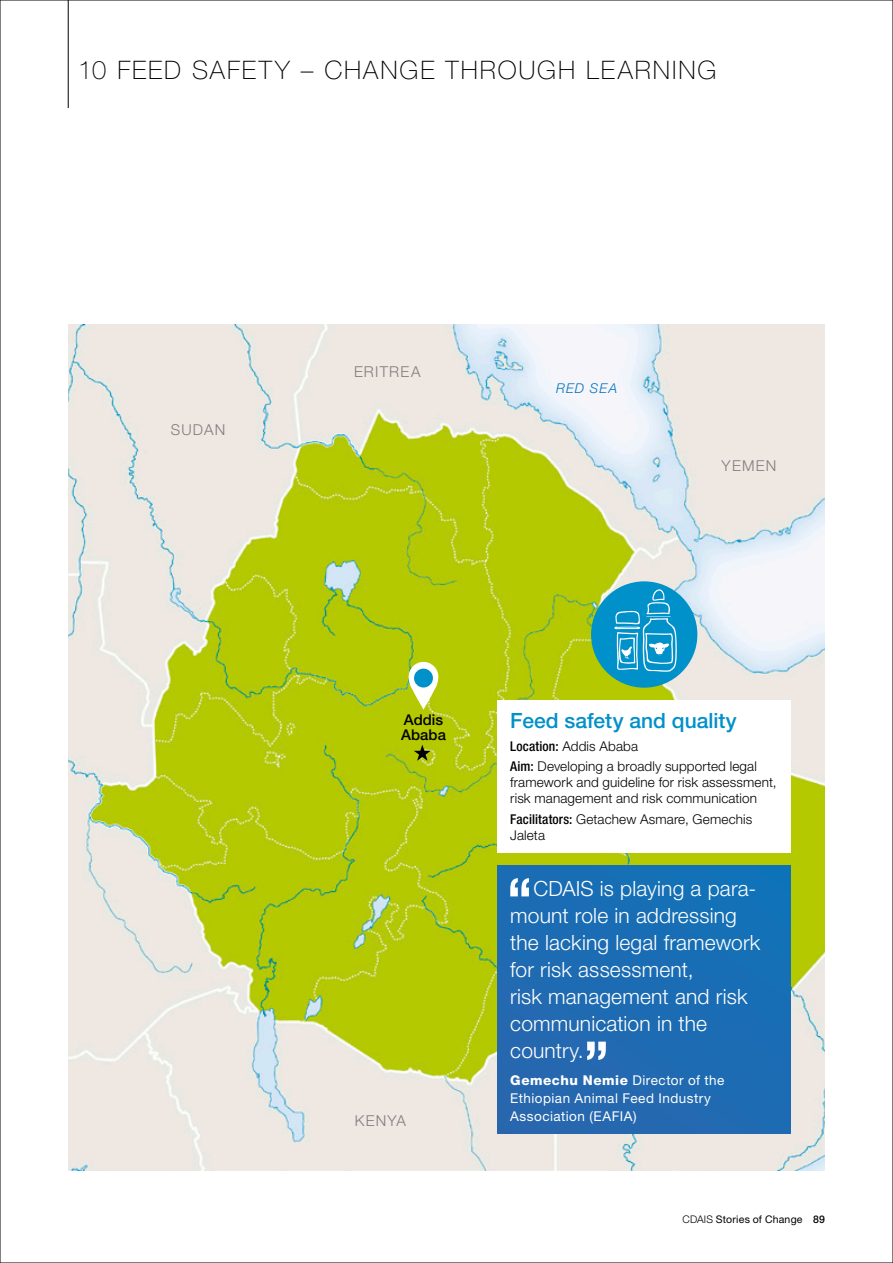
<style>
.page{position:relative;width:893px;height:1263px;background:#fff}
.page>*{position:absolute;margin:0;border:0;box-sizing:border-box;transform-origin:0 0}
.t1{font:100 25.5px "Helvetica Neue LT Std";letter-spacing:.075em;color:#000}
.t2{font:300 21px/27px "Helvetica Neue LT Std";letter-spacing:.01em;color:#fff}
.t3{font:500 21px "Helvetica Neue LT Std";color:#0090ca}
.t4{font:300 15px "Helvetica Neue LT Std";letter-spacing:.085em;color:#857b7f}
.t5{font:500 14.85px/15px "Helvetica Neue LT Std";color:#000}
.t6{font:300 13.5px/16px "Helvetica Neue LT Std";letter-spacing:.01em;color:#000}
.t7{font:13.5px/18px "Helvetica Neue LT Std";letter-spacing:.035em;color:#fff}
.t8{font:italic 300 13.5px "Helvetica Neue LT Std";color:#0075be}
.t9{font:10.5px "Helvetica Neue LT Std";letter-spacing:.02em;color:#000}
.s1{font-weight:500;font-stretch:condensed}
.s2{font-weight:800}
.s3{font-weight:300}
.s4{font-weight:500}
</style>
<div class="page">
<hr style="left:68px;top:0;width:1px;height:108px;background:#000">
<img style="left:68px;top:324px;width:757px;height:846px">
<svg style="left:414px;top:745px;width:17px;height:16px"></svg>
<svg style="left:409px;top:662px;width:29px;height:48px"></svg>
<div style="left:414px;top:669px;width:19px;height:18px;background:#0090ca;border-radius:50%"></div>
<div style="left:497px;top:700px;width:294px;height:152px;background:#fff"></div>
<div style="left:591px;top:581px;width:106px;height:107px;background:#0090ca;border-radius:50%"></div>
<svg style="left:614px;top:589px;width:63px;height:83px"></svg>
<div style="left:497px;top:865px;width:294px;height:269px;background:#1c6cb3"></div>
<svg style="left:510px;top:878px;width:19px;height:18px"></svg>
<svg style="left:587px;top:1041px;width:19px;height:19px"></svg>
<hr style="left:0;top:0;width:1px;height:1263px;background:#000">
<hr style="left:892px;top:0;width:1px;height:1263px;background:#000">
<hr style="left:0;top:0;width:893px;height:1px;background:#000">
<hr style="left:0;top:1262px;width:893px;height:1px;background:#000">
<h1 class="t1" style="left:78px;top:56px;width:640px">10 FEED SAFETY – CHANGE THROUGH LEARNING</h1>
<p class="t4" style="left:171px;top:421px;width:56px">Sudan</p>
<p class="t4" style="left:354px;top:362px;width:21px">Eritrea</p>
<p class="t8" style="left:556px;top:380px;width:53px">Red SEa</p>
<p class="t4" style="left:722px;top:457px;width:22px">Yeme</p>
<p class="t4" style="left:766px;top:457px;width:12px">n</p>
<p class="t5" style="left:401px;top:712px;width:46px">Addis<br>Ababa</p>
<p class="t4" style="left:355px;top:1112px;width:44px">Kenya</p>
<h2 class="t3" style="left:510px;top:708px;width:228px">Feed safety and quality</h2>
<p class="t6" style="left:510px;top:735px;width:248px;line-height:20.4px"><span class="s1">Location:</span> Addis Ababa<br><span class="s1">Aim:</span> Developing a broadly supported legal</p>
<p class="t6" style="left:510px;top:774px;width:268px">framework and guideline for risk assessment, risk management and risk communication</p>
<p class="t6" style="left:510px;top:810px;width:244px"><span class="s1">Facilitators:</span> Getachew Asmare, Gemechis<br>Jaleta</p>
<h2 class="t2" style="left:510px;top:875px;width:252px;text-indent:23px">CDAIS is playing a para&shy;mount role in addressing the lacking legal framework for risk assessment,<br>risk management and risk communication in the country.</h2>
<p class="t7" style="left:510px;top:1071px;width:216px"><span class="s2">Gemechu Nemie</span> Director of the<br>Ethiopian Animal Feed Industry<br>Association (EAFIA)</p>
<p class="t9" style="left:682px;top:1213px;width:144px"><span class="s3">CDAIS</span> Stories of Change <span class="s4">89</span></p>
</div>
